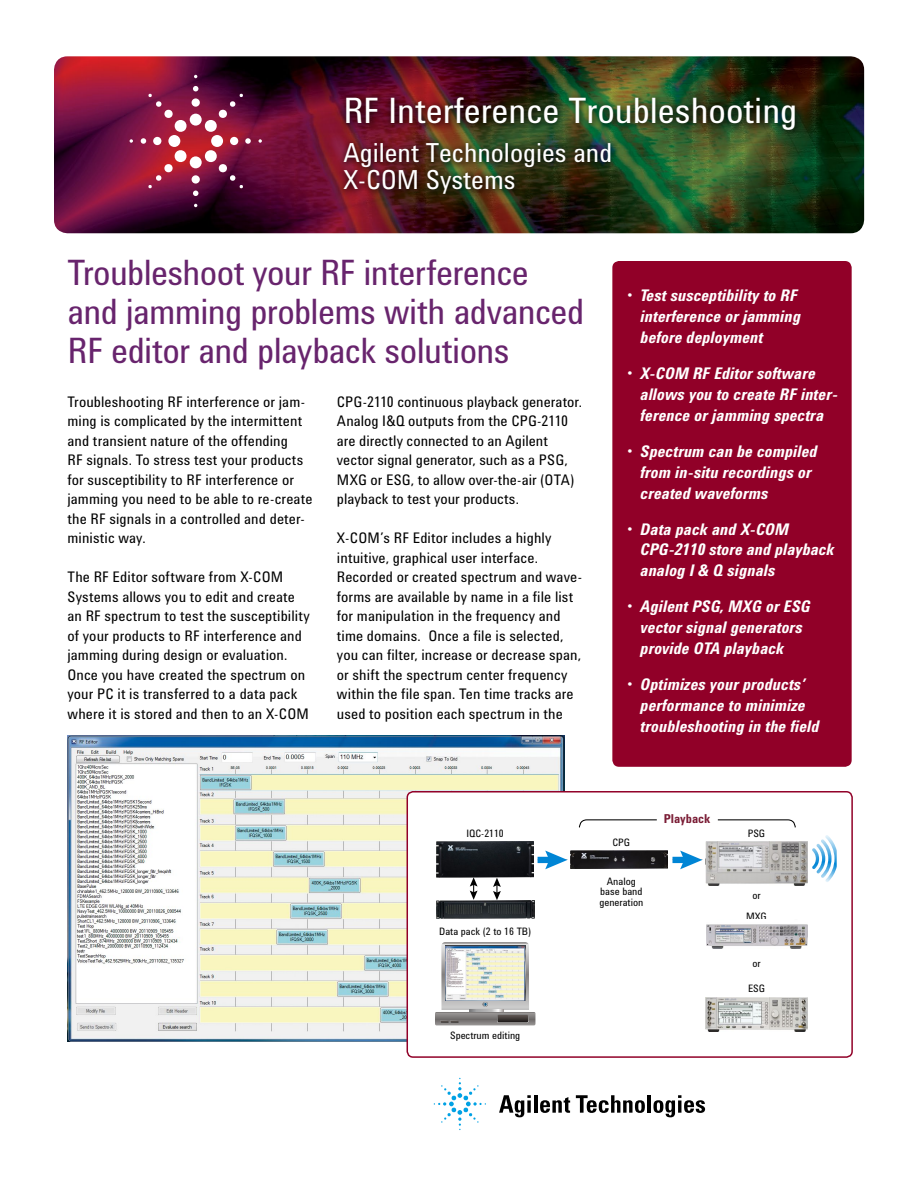
<style>
.page{position:relative;width:918px;height:1188px;background:#fff}
.page>*{position:absolute;margin:0;border:0;box-sizing:border-box;transform-origin:0 0}
.t1{font:36px/39px "Agilent Condensed CFF";letter-spacing:-.02em;color:#68246d}
.t2{font:36px "Agilent Condensed CFF";color:#fff}
.t3{font:27px/27px "Agilent Condensed CFF";color:#fff}
.t4{font:italic 700 16.5px/21px "Agilent Condensed CFF";color:#fff}
.t5{font:15px/19.5px "Agilent Condensed CFF";letter-spacing:.005em;color:#000}
.t6{font:700 12.6px "Agilent Condensed CFF";color:#7a1c35}
.t7{font:10.5px/10.5px "Agilent Condensed CFF";color:#000;text-align:center}
</style>
<div class="page">
<img style="left:54px;top:56px;width:810px;height:177px">
<div style="left:338px;top:91px;width:465px;height:111px;background:#000;opacity:.75"></div>
<div style="left:190px;top:114px;width:12px;height:12px;background:#fff;border-radius:50%"></div>
<div style="left:192px;top:98px;width:8px;height:9px;background:#fff;border-radius:50%"></div>
<svg style="left:193px;top:86px;width:5px;height:5px"></svg>
<div style="left:211px;top:135px;width:12px;height:12px;background:#fff;border-radius:50%"></div>
<div style="left:230px;top:137px;width:8px;height:8px;background:#fff;border-radius:50%"></div>
<svg style="left:245px;top:138px;width:6px;height:6px"></svg>
<svg style="left:259px;top:139px;width:3px;height:4px"></svg>
<div style="left:190px;top:156px;width:12px;height:12px;background:#fff;border-radius:50%"></div>
<div style="left:192px;top:175px;width:8px;height:9px;background:#fff;border-radius:50%"></div>
<svg style="left:193px;top:191px;width:5px;height:5px"></svg>
<div style="left:168px;top:135px;width:12px;height:12px;background:#fff;border-radius:50%"></div>
<div style="left:153px;top:137px;width:8px;height:8px;background:#fff;border-radius:50%"></div>
<svg style="left:141px;top:138px;width:5px;height:6px"></svg>
<svg style="left:130px;top:139px;width:3px;height:4px"></svg>
<svg style="left:204px;top:94px;width:39px;height:38px"></svg>
<svg style="left:204px;top:150px;width:39px;height:38px"></svg>
<svg style="left:148px;top:150px;width:39px;height:38px"></svg>
<svg style="left:148px;top:94px;width:39px;height:38px"></svg>
<svg style="left:499px;top:1095px;width:32px;height:22px"></svg>
<svg style="left:527px;top:1100px;width:4px;height:13px"></svg>
<hr style="left:534px;top:1095px;width:3px;height:18px;background:#000">
<svg style="left:540px;top:1097px;width:30px;height:16px"></svg>
<svg style="left:576px;top:1095px;width:69px;height:18px"></svg>
<hr style="left:647px;top:1095px;width:4px;height:18px;background:#000">
<svg style="left:653px;top:1095px;width:52px;height:22px"></svg>
<svg style="left:434px;top:1078px;width:52px;height:52px"></svg>
<div style="left:612px;top:261px;width:240px;height:506px;background:#910028;border-radius:7px"></div>
<img style="left:68px;top:736px;width:497px;height:305px">
<div style="left:407px;top:792px;width:445px;height:265px;background:#fff;border-radius:6px"></div>
<div style="left:407px;top:791px;width:446px;height:267px;border:2px solid #910028;border-radius:6px"></div>
<img style="left:437px;top:842px;width:97px;height:35px">
<img style="left:437px;top:901px;width:97px;height:18px">
<svg style="left:470px;top:877px;width:8px;height:23px"></svg>
<svg style="left:493px;top:878px;width:8px;height:22px"></svg>
<div style="left:538px;top:857px;width:14px;height:6px;background:#0085d5"></div>
<svg style="left:545px;top:851px;width:22px;height:18px"></svg>
<svg style="left:812px;top:835px;width:25px;height:47px"></svg>
<svg style="left:435px;top:942px;width:100px;height:83px"></svg>
<svg style="left:470px;top:1010px;width:33px;height:2px"></svg>
<img style="left:570px;top:851px;width:98px;height:18px">
<div style="left:672px;top:857px;width:15px;height:6px;background:#0085d5"></div>
<svg style="left:680px;top:851px;width:22px;height:18px"></svg>
<img style="left:445px;top:946px;width:80px;height:55px">
<svg style="left:578px;top:819px;width:79px;height:9px"></svg>
<svg style="left:717px;top:819px;width:79px;height:9px"></svg>
<img style="left:706px;top:924px;width:101px;height:24px">
<img style="left:705px;top:998px;width:103px;height:34px">
<img style="left:706px;top:841px;width:101px;height:45px">
<h1 class="t2" style="left:343px;top:83px;width:456px">RF Interference Troubleshooting</h1>
<h2 class="t3" style="left:343px;top:138px;width:270px">Agilent Technologies and<br>X-COM Systems</h2>
<h1 class="t1" style="left:68px;top:251px;width:518px">Troubleshoot your RF interference and jamming problems with advanced<br>RF editor and playback solutions</h1>
<p class="t5" style="left:337px;top:391px;width:247px">CPG-2110 continuous playback generator.<br>Analog I&amp;Q outputs from the CPG-2110 are directly connected to an Agilent vector signal generator, such as a PSG, MXG or ESG, to allow over-the-air (OTA) playback to test your products.</p>
<p class="t5" style="left:337px;top:528px;width:247px">X-COM’s RF Editor includes a highly intuitive, graphical user interface.<br>Recorded or created spectrum and wave&shy;forms are available by name in a file list for manipulation in the frequency and time domains. Once a file is selected, you can filter, increase or decrease span, or shift the spectrum center frequency within the file span. Ten time tracks are used to position each spectrum in the</p>
<p class="t5" style="left:68px;top:391px;width:246px">Troubleshooting RF interference or jam&shy;ming is complicated by the intermittent and transient nature of the offending<br>RF signals. To stress test your products for susceptibility to RF interference or jamming you need to be able to re-create the RF signals in a controlled and deter&shy;ministic way.</p>
<p class="t5" style="left:68px;top:567px;width:244px">The RF Editor software from X-COM Systems allows you to edit and create an RF spectrum to test the susceptibility of your products to RF interference and jamming during design or evaluation.<br>Once you have created the spectrum on your PC it is transferred to a data pack where it is stored and then to an X-COM</p>
<p class="t4" style="left:640px;top:284px;width:162px;text-indent:-13px">• Test susceptibility to RF interference or jamming before deployment</p>
<p class="t4" style="left:640px;top:362px;width:199px;text-indent:-13px">• X-COM RF Editor software allows you to create RF inter&shy;ference or jamming spectra</p>
<p class="t4" style="left:640px;top:440px;width:179px;text-indent:-13px">• Spectrum can be compiled from in-situ recordings or created waveforms</p>
<p class="t4" style="left:640px;top:519px;width:196px;line-height:19.5px;text-indent:-13px">• Data pack and X-COM<br>CPG-2110 store and playback</p>
<p class="t4" style="left:640px;top:559px;width:136px">analog I &amp; Q signals</p>
<p class="t4" style="left:640px;top:595px;width:172px;text-indent:-13px">• Agilent PSG, MXG or ESG vector signal generators provide OTA playback</p>
<p class="t4" style="left:640px;top:673px;width:180px;text-indent:-13px">• Optimizes your products’ performance to minimize troubleshooting in the field</p>
<p class="t7" style="left:467px;top:828px;width:39px">IQC-2110</p>
<p class="t7" style="left:439px;top:926px;width:94px">Data pack (2 to 16 TB)</p>
<p class="t7" style="left:450px;top:1030px;width:72px">Spectrum editing</p>
<p class="t7" style="left:613px;top:836px;width:19px">CPG</p>
<p class="t7" style="left:599px;top:875px;width:46px">Analog base band generation</p>
<p class="t6" style="left:664px;top:809px;width:48px">Playback</p>
<p class="t7" style="left:748px;top:828px;width:19px">PSG</p>
<p class="t7" style="left:752px;top:890px;width:10px">or</p>
<p class="t7" style="left:746px;top:911px;width:22px">MXG</p>
<p class="t7" style="left:752px;top:958px;width:10px">or</p>
<p class="t7" style="left:748px;top:982px;width:19px">ESG</p>
</div>
